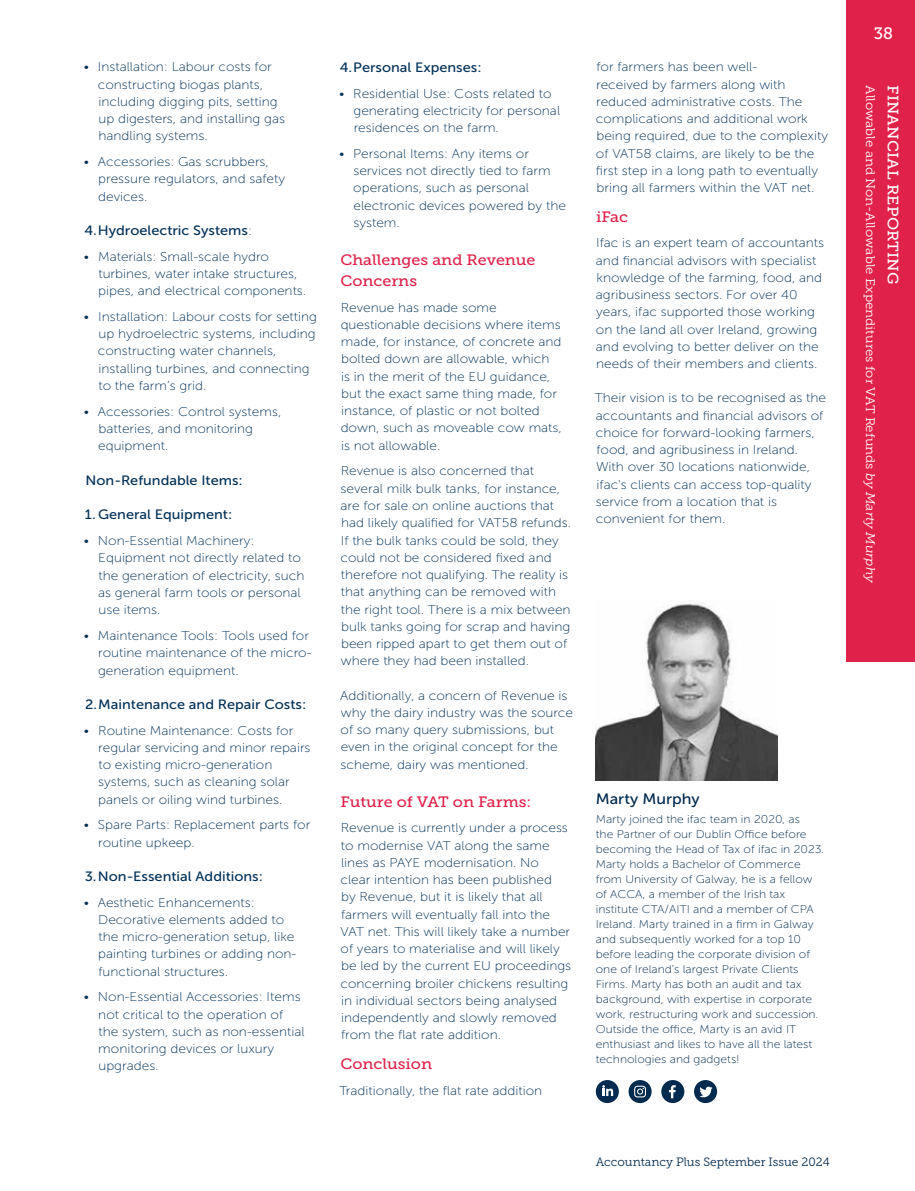
<style>
.page{position:relative;width:915px;height:1191px;background:#fff}
.page>*{position:absolute;margin:0;border:0;box-sizing:border-box;transform-origin:0 0}
.t1{font:16.5px "Museo Slab 500";color:#fff}
.t2{font:15px/21px "Museo Slab 500";color:#e0214a;scale:1.07 1}
.t3{font:15px "Museo Slab 500";letter-spacing:.01em;color:#fff;scale:1.07 1}
.t4{font:15px "Museo Sans 500";color:#002a4e;scale:1.07 1}
.t5{font:13.5px "Museo Sans 500";color:#003057;scale:1.07 1}
.t6{font:12.75px/17.2px "Museo Sans 100";color:#003057;scale:1.07 1}
.t7{font:12.3px "Museo Slab 300";color:#fff;scale:1.07 1}
.t8{font:12px "Museo Slab 300";color:#002a4e}
.t9{font:11.25px/15px "Museo Sans 100";color:#002a4e;scale:1.07 1}
.s1{font-family:"Museo Sans 100";font-size:12.75px}
.s2{font-style:italic}
</style>
<div class="page">
<div style="left:846px;top:0;width:68px;height:661px;background:#e0214a"></div>
<div style="left:595px;top:1080px;width:23px;height:23px;background:#002a4e;border-radius:50%"></div>
<svg style="left:602px;top:1085px;width:11px;height:11px"></svg>
<div style="left:661px;top:1080px;width:23px;height:23px;background:#002a4e;border-radius:50%"></div>
<svg style="left:668px;top:1085px;width:7px;height:13px"></svg>
<div style="left:628px;top:1080px;width:23px;height:23px;background:#002a4e;border-radius:50%"></div>
<svg style="left:634px;top:1085px;width:11px;height:12px"></svg>
<div style="left:693px;top:1080px;width:23px;height:23px;background:#002a4e;border-radius:50%"></div>
<svg style="left:699px;top:1086px;width:13px;height:11px"></svg>
<img style="left:595px;top:603px;width:182px;height:178px">
<p class="t6" style="left:98px;top:58px;width:176px;text-indent:-14px">• Installation: Labour costs for constructing biogas plants, including digging pits, setting up digesters, and installing gas handling systems.</p>
<p class="t6" style="left:98px;top:153px;width:176px;text-indent:-14px">• Accessories: Gas scrubbers, pressure regulators, and safety devices.</p>
<p class="t5" style="left:84px;top:223px;width:158px">4.Hydroelectric Systems<span class="s1">:</span></p>
<p class="t6" style="left:98px;top:248px;width:196px;text-indent:-14px">• Materials: Small-scale hydro turbines, water intake structures, pipes, and electrical components.</p>
<p class="t6" style="left:98px;top:308px;width:206px;text-indent:-14px">• Installation: Labour costs for setting up hydroelectric systems, including constructing water channels, installing turbines, and connecting to the farm’s grid.</p>
<p class="t6" style="left:98px;top:403px;width:173px;text-indent:-14px">• Accessories: Control systems, batteries, and monitoring equipment.</p>
<p class="t5" style="left:85px;top:473px;width:148px">Non-Refundable Items:</p>
<p class="t5" style="left:85px;top:507px;width:139px">1. General Equipment:</p>
<p class="t6" style="left:98px;top:532px;width:194px;text-indent:-14px">• Non-Essential Machinery:<br>Equipment not directly related to the generation of electricity, such as general farm tools or personal use items.</p>
<p class="t6" style="left:98px;top:627px;width:201px;text-indent:-14px">• Maintenance Tools: Tools used for routine maintenance of the micro&shy;generation equipment.</p>
<p class="t5" style="left:85px;top:696px;width:208px">2.Maintenance and Repair Costs:</p>
<p class="t6" style="left:98px;top:721px;width:200px;text-indent:-14px">• Routine Maintenance: Costs for regular servicing and minor repairs to existing micro-generation systems, such as cleaning solar panels or oiling wind turbines.</p>
<p class="t6" style="left:98px;top:816px;width:199px;text-indent:-14px">• Spare Parts: Replacement parts for routine upkeep.</p>
<p class="t5" style="left:85px;top:868px;width:168px">3.Non-Essential Additions:</p>
<p class="t6" style="left:98px;top:893px;width:187px;text-indent:-14px">• Aesthetic Enhancements:<br>Decorative elements added to the micro-generation setup, like painting turbines or adding non&shy;functional structures.</p>
<p class="t6" style="left:98px;top:988px;width:194px;text-indent:-14px">• Non-Essential Accessories: Items not critical to the operation of the system, such as non-essential monitoring devices or luxury upgrades.</p>
<p class="t5" style="left:340px;top:60px;width:134px">4.Personal Expenses:</p>
<p class="t6" style="left:353px;top:85px;width:195px;text-indent:-14px">• Residential Use: Costs related to generating electricity for personal residences on the farm.</p>
<p class="t6" style="left:353px;top:145px;width:200px;text-indent:-14px">• Personal Items: Any items or services not directly tied to farm operations, such as personal electronic devices powered by the system.</p>
<p class="t2" style="left:340px;top:249px;width:184px">Challenges and Revenue<br>Concerns</p>
<p class="t6" style="left:340px;top:299px;width:208px">Revenue has made some questionable decisions where items made, for instance, of concrete and bolted down are allowable, which<br>is in the merit of the EU guidance, but the exact same thing made, for instance, of plastic or not bolted down, such as moveable cow mats, is not allowable.</p>
<p class="t6" style="left:340px;top:462px;width:217px">Revenue is also concerned that several milk bulk tanks, for instance, are for sale on online auctions that had likely qualified for VAT58 refunds.<br>If the bulk tanks could be sold, they could not be considered fixed and therefore not qualifying. The reality is that anything can be removed with the right tool. There is a mix between bulk tanks going for scrap and having been ripped apart to get them out of where they had been installed.</p>
<p class="t6" style="left:340px;top:686px;width:219px">Additionally, a concern of Revenue is why the dairy industry was the source of so many query submissions, but even in the original concept for the scheme, dairy was mentioned.</p>
<p class="t2" style="left:340px;top:791px;width:180px">Future of VAT on Farms:</p>
<p class="t6" style="left:340px;top:819px;width:217px">Revenue is currently under a process to modernise VAT along the same lines as PAYE modernisation. No clear intention has been published<br>by Revenue, but it is likely that all farmers will eventually fall into the VAT net. This will likely take a number of years to materialise and will likely be led by the current EU proceedings concerning broiler chickens resulting in individual sectors being analysed independently and slowly removed from the flat rate addition.</p>
<p class="t2" style="left:340px;top:1053px;width:87px">Conclusion</p>
<p class="t6" style="left:339px;top:1081px;width:191px">Traditionally, the flat rate addition</p>
<p class="t6" style="left:595px;top:58px;width:218px">for farmers has been well-<br>received by farmers along with reduced administrative costs. The complications and additional work being required, due to the complexity of VAT58 claims, are likely to be the first step in a long path to eventually bring all farmers within the VAT net.</p>
<p class="t2" style="left:596px;top:206px;width:31px">iFac</p>
<p class="t6" style="left:595px;top:234px;width:215px">Ifac is an expert team of accountants and financial advisors with specialist knowledge of the farming, food, and agribusiness sectors. For over 40 years, ifac supported those working on the land all over Ireland, growing and evolving to better deliver on the needs of their members and clients.</p>
<p class="t6" style="left:594px;top:389px;width:218px">Their vision is to be recognised as the accountants and financial advisors of choice for forward-looking farmers, food, and agribusiness in Ireland.<br>With over 30 locations nationwide, ifac's clients can access top-quality service from a location that is convenient for them.</p>
<p class="t4" style="left:595px;top:790px;width:99px">Marty Murphy</p>
<p class="t9" style="left:595px;top:812px;width:215px">Marty joined the ifac team in 2020, as<br>the Partner of our Dublin Office before becoming the Head of Tax of ifac in 2023.<br>Marty holds a Bachelor of Commerce from University of Galway, he is a fellow of ACCA, a member of the Irish tax institute CTA/AITI and a member of CPA Ireland. Marty trained in a firm in Galway and subsequently worked for a top 10 before leading the corporate division of one of Ireland’s largest Private Clients Firms. Marty has both an audit and tax background, with expertise in corporate work, restructuring work and succession.<br>Outside the office, Marty is an avid IT enthusiast and likes to have all the latest technologies and gadgets!</p>
<p class="t8" style="left:595px;top:1155px;width:235px">Accountancy Plus September Issue 2024</p>
<p class="t1" style="left:873px;top:24px;width:21px">38</p>
<p class="t7" style="left:876px;top:85px;width:466px;rotate:90deg">Allowable and Non-Allowable Expenditures for VAT Refunds <span class="s2">by Marty Murphy</span></p>
<p class="t3" style="left:901px;top:85px;width:188px;rotate:90deg">FINANCIAL REPORTING</p>
</div>
